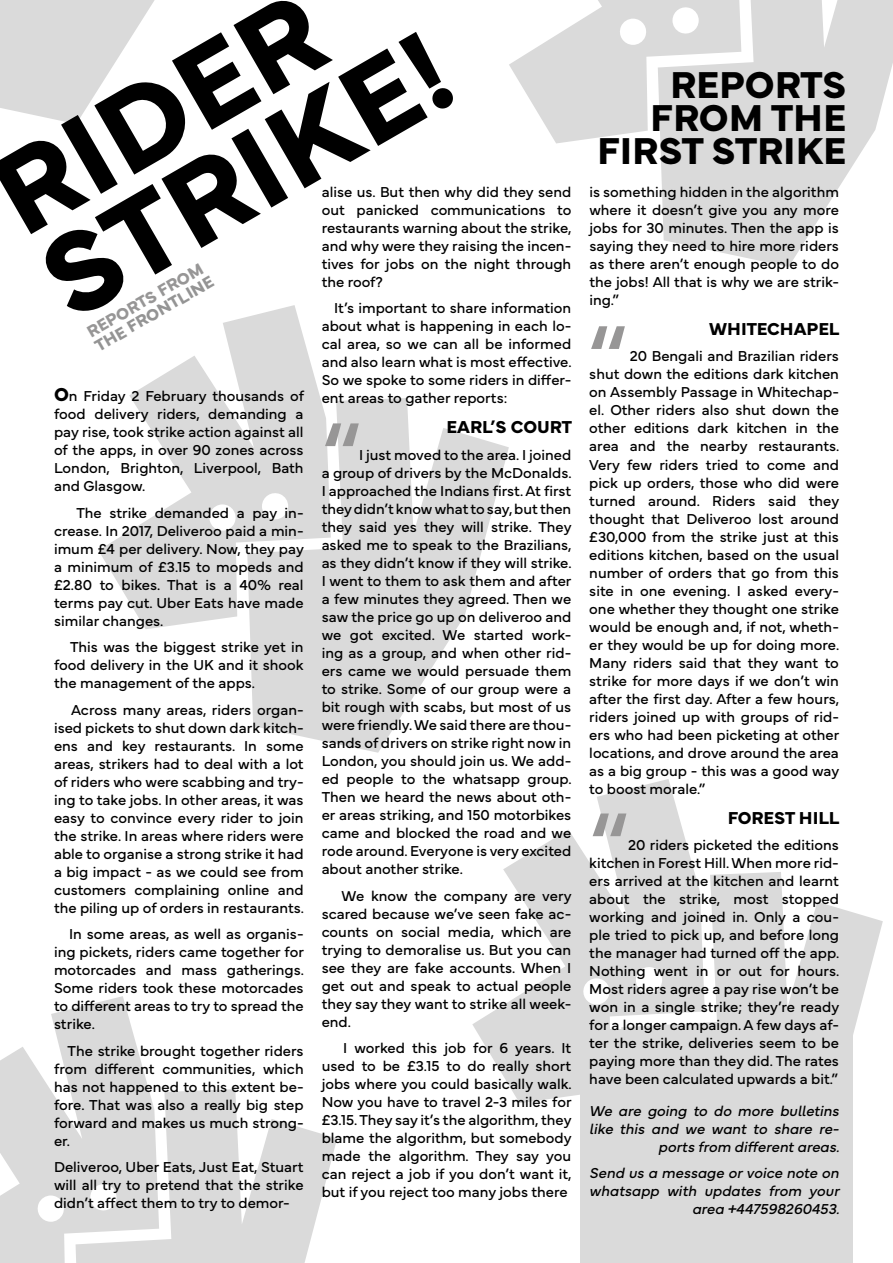
<style>
.page{position:relative;width:893px;height:1263px;background:#fff}
.page>*{position:absolute;margin:0;border:0;box-sizing:border-box;transform-origin:0 0}
.t1{font:700 120.45px/97.1px "Mundial";color:#000}
.t2{font:90px "Mundial";color:#979696}
.t3{font:700 39px/33px "Mundial";color:#000;text-align:right}
.t4{font:700 18px "Mundial";color:#000}
.t5{font:700 17.25px "Mundial";color:#949494}
.t6{font:700 17.25px "Mundial";color:#979696}
.t7{font:15px/18px "Mundial";color:#000;text-align:justify}
.t8{font:italic 15px/18px "Mundial";color:#000;text-align:right}
.s1{font-weight:700;font-size:19.5px}
</style>
<div class="page">
<svg style="left:509px;top:0;width:149px;height:143px"></svg>
<svg style="left:658px;top:0;width:235px;height:267px;fill:#dadada"></svg>
<svg style="left:472px;top:779px;width:222px;height:324px;fill:#dadada"></svg>
<svg style="left:621px;top:872px;width:262px;height:162px;fill:#dadada"></svg>
<svg style="left:98px;top:305px;width:223px;height:324px;fill:#dadada"></svg>
<svg style="left:247px;top:398px;width:262px;height:355px;fill:#dadada"></svg>
<svg style="left:0;top:996px;width:149px;height:267px"></svg>
<svg style="left:76px;top:1089px;width:261px;height:174px;fill:#dadada"></svg>
<svg style="left:0;top:0;width:155px;height:124px"></svg>
<div style="left:580px;top:1029px;width:273px;height:234px;background:#dadada"></div>
<h1 class="t1" style="left:-27px;top:152px;width:454px;rotate:-30deg">RIDER<br>STRIKE!</h1>
<p class="t7" style="left:322px;top:181px;width:252px">alise us. But then why did they send out panicked communications to restaurants warning about the strike, and why were they raising the incen&shy;tives for jobs on the night through the roof?</p>
<p class="t7" style="left:322px;top:298px;width:252px;text-indent:13px">It’s important to share information about what is happening in each lo&shy;cal area, so we can all be informed and also learn what is most effective.<br>So we spoke to some riders in differ&shy;ent areas to gather reports:</p>
<p class="t4" style="left:447px;top:413px;width:127px">EARL’S COURT</p>
<p class="t7" style="left:322px;top:444px;width:252px;text-indent:37px">I just moved to the area. I joined a group of drivers by the McDonalds.<br>I approached the Indians first. At first they didn’t know what to say, but then they said yes they will strike. They asked me to speak to the Brazilians, as they didn’t know if they will strike.<br>I went to them to ask them and after a few minutes they agreed. Then we saw the price go up on deliveroo and we got excited. We started work&shy;ing as a group, and when other rid&shy;ers came we would persuade them to strike. Some of our group were a bit rough with scabs, but most of us were friendly. We said there are thou&shy;sands of drivers on strike right now in London, you should join us. We add&shy;ed people to the whatsapp group.<br>Then we heard the news about oth&shy;er areas striking, and 150 motorbikes came and blocked the road and we rode around. Everyone is very excited about another strike.</p>
<p class="t7" style="left:322px;top:885px;width:251px;text-indent:20px">We know the company are very scared because we’ve seen fake ac&shy;counts on social media, which are trying to demoralise us. But you can see they are fake accounts. When I get out and speak to actual people they say they want to strike all week&shy;end.</p>
<p class="t7" style="left:322px;top:1037px;width:252px;text-indent:21px">I worked this job for 6 years. It used to be £3.15 to do really short jobs where you could basically walk.<br>Now you have to travel 2-3 miles for £3.15. They say it’s the algorithm, they blame the algorithm, but somebody made the algorithm. They say you can reject a job if you don’t want it, but if you reject too many jobs there</p>
<p class="t6" style="left:81px;top:321px;width:133px;rotate:-30deg">REPORTS FROM</p>
<p class="t5" style="left:90px;top:335px;width:136px;rotate:-30deg">THE FRONTLINE</p>
<p class="t7" style="left:54px;top:386px;width:252px"><span class="s1">O</span>n Friday 2 February thousands of food delivery riders, demanding a pay rise, took strike action against all of the apps, in over 90 zones across London, Brighton, Liverpool, Bath and Glasgow.</p>
<p class="t7" style="left:54px;top:502px;width:251px;text-indent:22px">The strike demanded a pay in&shy;crease. In 2017, Deliveroo paid a min&shy;imum £4 per delivery. Now, they pay a minimum of £3.15 to mopeds and £2.80 to bikes. That is a 40% real terms pay cut. Uber Eats have made similar changes.</p>
<p class="t7" style="left:54px;top:637px;width:251px;text-indent:16px">This was the biggest strike yet in food delivery in the UK and it shook the management of the apps.</p>
<p class="t7" style="left:54px;top:699px;width:252px;text-indent:17px">Across many areas, riders organ&shy;ised pickets to shut down dark kitch&shy;ens and key restaurants. In some areas, strikers had to deal with a lot of riders who were scabbing and try&shy;ing to take jobs. In other areas, it was easy to convince every rider to join the strike. In areas where riders were able to organise a strong strike it had a big impact - as we could see from customers complaining online and the piling up of orders in restaurants.</p>
<p class="t7" style="left:54px;top:924px;width:252px;text-indent:15px">In some areas, as well as organis&shy;ing pickets, riders came together for motorcades and mass gatherings.<br>Some riders took these motorcades to different areas to try to spread the strike.</p>
<p class="t7" style="left:54px;top:1040px;width:251px;text-indent:14px">The strike brought together riders from different communities, which has not happened to this extent be&shy;fore. That was also a really big step forward and makes us much strong&shy;er.</p>
<p class="t7" style="left:54px;top:1157px;width:251px">Deliveroo, Uber Eats, Just Eat, Stuart will all try to pretend that the strike didn’t affect them to try to demor-</p>
<h2 class="t2" style="left:322px;top:385px;width:41px">“</h2>
<h3 class="t3" style="left:597px;top:65px;width:251px">REPORTS<br>FROM THE<br>FIRST STRIKE</h3>
<p class="t7" style="left:589px;top:181px;width:251px">is something hidden in the algorithm where it doesn’t give you any more jobs for 30 minutes. Then the app is saying they need to hire more riders as there aren’t enough people to do the jobs! All that is why we are strik&shy;ing.”</p>
<p class="t4" style="left:709px;top:315px;width:132px">WHITECHAPEL</p>
<p class="t7" style="left:589px;top:346px;width:252px;text-indent:40px">20 Bengali and Brazilian riders shut down the editions dark kitchen on Assembly Passage in Whitechap&shy;el. Other riders also shut down the other editions dark kitchen in the area and the nearby restaurants.<br>Very few riders tried to come and pick up orders, those who did were turned around. Riders said they thought that Deliveroo lost around £30,000 from the strike just at this editions kitchen, based on the usual number of orders that go from this site in one evening. I asked every&shy;one whether they thought one strike would be enough and, if not, wheth&shy;er they would be up for doing more.<br>Many riders said that they want to strike for more days if we don’t win after the first day. After a few hours, riders joined up with groups of rid&shy;ers who had been picketing at other locations, and drove around the area as a big group - this was a good way to boost morale.”</p>
<p class="t4" style="left:728px;top:803px;width:113px">FOREST HILL</p>
<p class="t7" style="left:589px;top:835px;width:252px;text-indent:39px">20 riders picketed the editions kitchen in Forest Hill. When more rid&shy;ers arrived at the kitchen and learnt about the strike, most stopped working and joined in. Only a cou&shy;ple tried to pick up, and before long the manager had turned off the app.<br>Nothing went in or out for hours.<br>Most riders agree a pay rise won’t be won in a single strike; they’re ready for a longer campaign. A few days af&shy;ter the strike, deliveries seem to be paying more than they did. The rates have been calculated upwards a bit.”</p>
<h2 class="t2" style="left:588px;top:288px;width:41px">“</h2>
<h2 class="t2" style="left:589px;top:775px;width:41px">“</h2>
<p class="t8" style="left:589px;top:1100px;width:252px">We are going to do more bulletins like this and we want to share re&shy;ports from different areas.</p>
<p class="t8" style="left:589px;top:1162px;width:252px">Send us a message or voice note on whatsapp with updates from your area +447598260453.</p>
</div>
